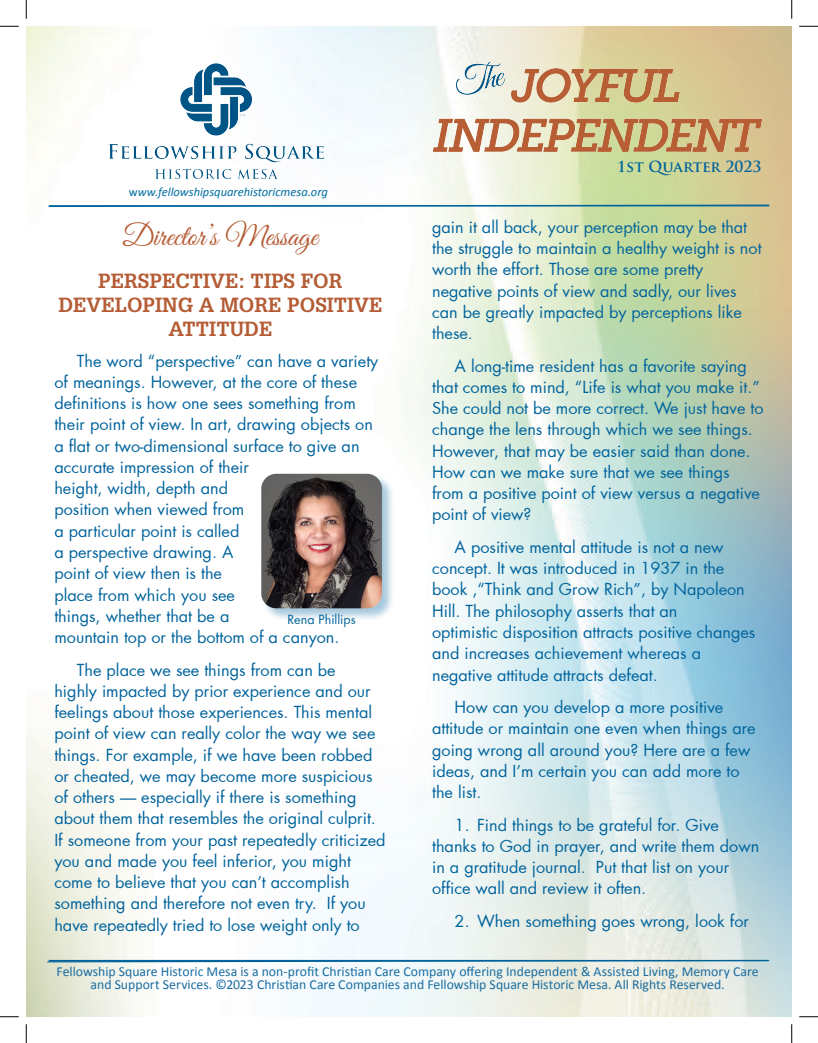
<style>
.page{position:relative;width:818px;height:1043px;background:#fff}
.page>*{position:absolute;margin:0;border:0;box-sizing:border-box;transform-origin:0 0}
.Good_Vibes_-_centere{font:30px "Great Vibes";color:#b55c35}
.Glypha_Bold_-_Sectio{font:700 20px/24px "Glypha";color:#b55c35;text-align:center}
.Indented_-_Futura{font:16.25px/21.2px "Futura";color:#00639c}
.t1{font:700 15px "Trajan Pro";color:#00639c}
.t2{font:13.75px/13.8px "Calibri";color:#1a6da1;text-align:center}
.t3{font:italic 12.5px "Calibri";color:#006ea0}
.Indented_-_Futura-2{font:12.5px "Futura";color:#00639c}
.s1{font-style:normal}
</style>
<div class="page">
<img style="left:26px;top:26px;width:765px;height:990px">
<svg style="left:46px;top:959px;width:723px;height:4px;background:#7cadc6"></svg>
<img style="left:427px;top:54px;width:340px;height:105px">
<img style="left:102px;top:56px;width:231px;height:134px">
<svg style="left:47px;top:204px;width:723px;height:4px"></svg>
<div style="left:261px;top:473px;width:134px;height:148px;background:#00639c;opacity:.35"></div>
<img style="left:261px;top:474px;width:121px;height:134px">
<svg style="left:0;top:25px;width:19px;height:2px"></svg>
<svg style="left:799px;top:25px;width:19px;height:2px"></svg>
<svg style="left:0;top:1016px;width:19px;height:1px"></svg>
<svg style="left:799px;top:1016px;width:19px;height:1px"></svg>
<svg style="left:25px;top:0;width:2px;height:19px"></svg>
<svg style="left:25px;top:1024px;width:2px;height:18px"></svg>
<svg style="left:791px;top:0;width:1px;height:19px"></svg>
<svg style="left:791px;top:1024px;width:1px;height:18px"></svg>
<p class="t3" style="left:129px;top:183px;width:201px"><span class="s1">w</span>ww.fellowshipsquarehistoricmesa.org</p>
<p class="Good_Vibes_-_centere" style="left:123px;top:220px;width:196px">Director’s Message</p>
<p class="Glypha_Bold_-_Sectio" style="left:58px;top:268px;width:325px">PERSPECTIVE: TIPS FOR<br>DEVELOPING A MORE POSITIVE<br>ATTITUDE</p>
<p class="Indented_-_Futura" style="left:54px;top:350px;width:325px;text-indent:22px">The word “perspective” can have a variety of meanings. However, at the core of these definitions is how one sees something from their point of view. In art, drawing objects on a flat or two-dimensional surface to give an accurate impression of their<br>height, width, depth and<br>position when viewed from<br>a particular point is called<br>a perspective drawing. A<br>point of view then is the<br>place from which you see<br>things, whether that be a<br>mountain top or the bottom of a canyon.</p>
<p class="Indented_-_Futura" style="left:54px;top:658px;width:333px;text-indent:22px">The place we see things from can be<br>highly impacted by prior experience and our feelings about those experiences. This mental point of view can really color the way we see things. For example, if we have been robbed or cheated, we may become more suspicious of others — especially if there is something about them that resembles the original culprit.<br>If someone from your past repeatedly criticized you and made you feel inferior, you might come to believe that you can’t accomplish something and therefore not even try. If you have repeatedly tried to lose weight only to</p>
<p class="Indented_-_Futura-2" style="left:287px;top:611px;width:70px">Rena Phillips</p>
<p class="t1" style="left:617px;top:158px;width:146px">1ST QUARTER 2023</p>
<p class="Indented_-_Futura" style="left:432px;top:216px;width:331px">gain it all back, your perception may be that the struggle to maintain a healthy weight is not worth the effort. Those are some pretty negative points of view and sadly, our lives can be greatly impacted by perceptions like these.</p>
<p class="Indented_-_Futura" style="left:432px;top:355px;width:333px;text-indent:22px">A long-time resident has a favorite saying that comes to mind, “Life is what you make it.” She could not be more correct. We just have to change the lens through which we see things.<br>However, that may be easier said than done.<br>How can we make sure that we see things from a positive point of view versus a negative point of view?</p>
<p class="Indented_-_Futura" style="left:432px;top:536px;width:325px;text-indent:22px">A positive mental attitude is not a new concept. It was introduced in 1937 in the book ,“Think and Grow Rich”, by Napoleon Hill. The philosophy asserts that an<br>optimistic disposition attracts positive changes and increases achievement whereas a negative attitude attracts defeat.</p>
<p class="Indented_-_Futura" style="left:432px;top:696px;width:325px;text-indent:22px">How can you develop a more positive attitude or maintain one even when things are going wrong all around you? Here are a few ideas, and I’m certain you can add more to the list.</p>
<p class="Indented_-_Futura" style="left:432px;top:813px;width:329px;text-indent:22px">1. Find things to be grateful for. Give thanks to God in prayer, and write them down in a gratitude journal. Put that list on your office wall and review it often.</p>
<p class="Indented_-_Futura" style="left:454px;top:910px;width:296px">2. When something goes wrong, look for</p>
<p class="t2" style="left:56px;top:964px;width:703px">Fellowship Square Historic Mesa is a non-profit Christian Care Company offering Independent &amp; Assisted Living, Memory Care and Support Services. ©2023 Christian Care Companies and Fellowship Square Historic Mesa. All Rights Reserved.</p>
</div>
